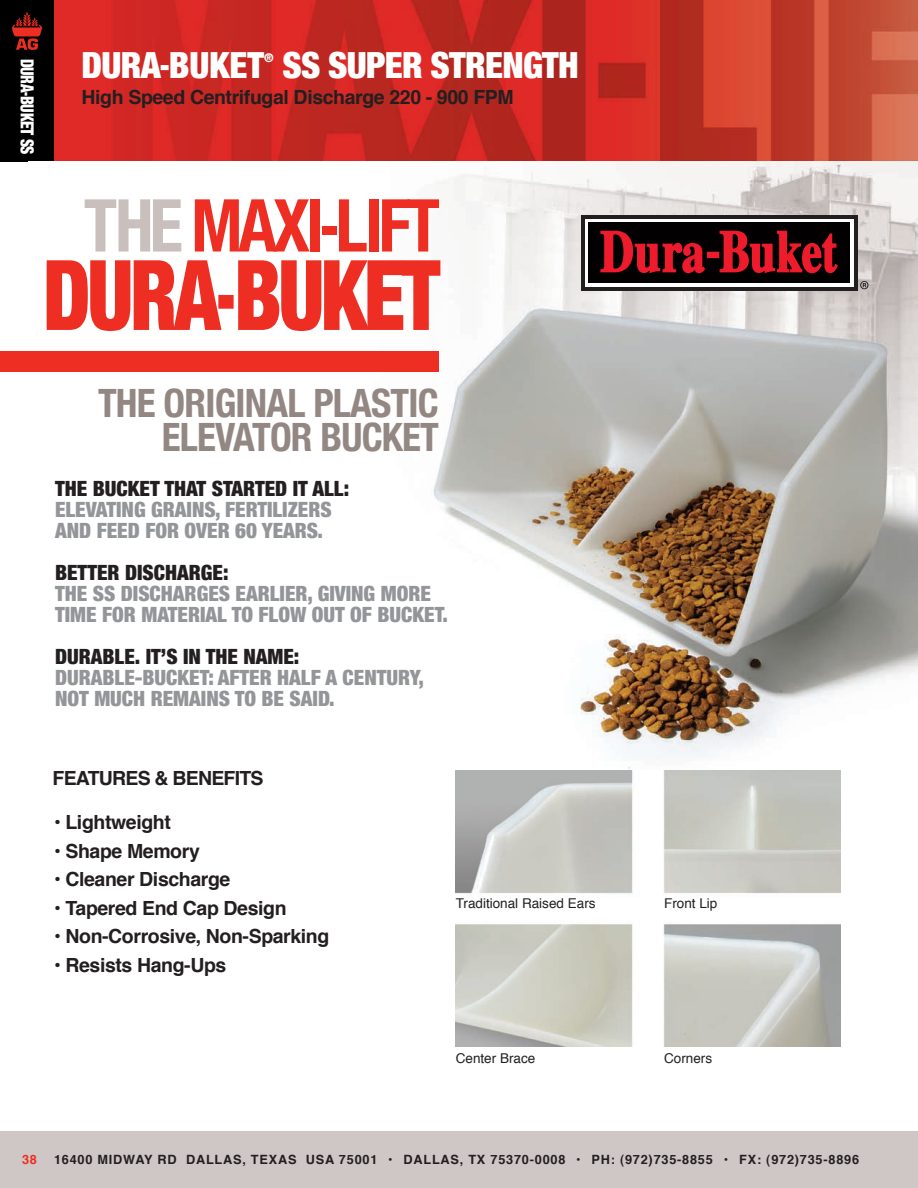
<style>
.page{position:relative;width:918px;height:1188px;background:#fff}
.page>*{position:absolute;margin:0;border:0;box-sizing:border-box;transform-origin:0 0}
.t1{font:900 condensed 97.5px "Helvetica Neue";letter-spacing:-.04em;color:#ee2e22;scale:.85 1}
.t2{font:700 condensed 73.05px "Helvetica Neue";letter-spacing:-.06em;color:#ee2e22;scale:.95 1}
.t3{font:700 condensed 39px/34.5px "Helvetica Neue";letter-spacing:-.02em;color:#938783;text-align:right}
.t4{font:900 condensed 36px "Helvetica Neue";letter-spacing:-.02em;color:#fff}
.t5{font:900 condensed 36px "Helvetica Neue";color:#fff}
.t6{font:900 condensed 21px/21px "Helvetica Neue";color:#939598}
.t7{font:900 condensed 21px "Helvetica Neue";color:#231f20}
.t8{font:700 19.5px "Helvetica";letter-spacing:-.02em;color:#231f20}
.t9{font:700 19.5px "Helvetica";letter-spacing:-.04em;color:#231f20}
.t10{font:900 condensed 18px "Helvetica Neue";letter-spacing:-.02em;color:#fff;scale:.85 1}
.t11{font:13.5px "Helvetica";color:#231f20}
.t12{font:700 12.75px "Helvetica";letter-spacing:.06em;color:#231f20}
.t13{font:700 12.75px "Helvetica";color:#ee2e22}
.t14{font:900 condensed 12px "Helvetica Neue";color:#fff}
.s1{color:#c9c0bd}
</style>
<div class="page">
<div style="left:0;top:1132px;width:918px;height:56px;background:#cec7c5"></div>
<img style="left:54px;top:0;width:864px;height:162px">
<div style="left:0;top:0;width:54px;height:162px;background:#000001"></div>
<img style="left:28px;top:162px;width:890px;height:648px">
<svg style="left:12px;top:11px;width:30px;height:39px"></svg>
<div style="left:0;top:352px;width:438px;height:20px;background:#ee2e22"></div>
<div style="left:581px;top:215px;width:276px;height:75px;background:#231f20"></div>
<div style="left:585px;top:219px;width:269px;height:67px;background:#fff"></div>
<div style="left:588px;top:222px;width:262px;height:61px;background:#020000"></div>
<svg style="left:860px;top:281px;width:8px;height:8px"></svg>
<svg style="left:600px;top:230px;width:105px;height:44px"></svg>
<div style="left:707px;top:252px;width:12px;height:6px;border:2px solid #ee1b2c"></div>
<svg style="left:719px;top:230px;width:119px;height:44px"></svg>
<img style="left:456px;top:770px;width:385px;height:276px">
<p class="t10" style="left:38px;top:59px;width:114px;rotate:90deg">DURA-BUKET SS</p>
<h3 class="t5" style="left:82px;top:43px;width:184px">DURA-BUKET</h3>
<p class="t14" style="left:264px;top:50px;width:11px">®</p>
<h3 class="t4" style="left:282px;top:43px;width:298px">SS SUPER STRENGTH</h3>
<p class="t8" style="left:82px;top:82px;width:434px">High Speed Centrifugal Discharge 220 - 900 FPM</p>
<h2 class="t2" style="left:84px;top:181px;width:376px"><span class="s1">THE</span> MAXI-LIFT</h2>
<h1 class="t1" style="left:43px;top:235px;width:469px">DURA-BUKET</h1>
<h3 class="t3" style="left:98px;top:385px;width:342px">THE ORIGINAL PLASTIC<br>ELEVATOR BUCKET</h3>
<p class="t7" style="left:55px;top:475px;width:296px">THE BUCKET THAT STARTED IT ALL:</p>
<p class="t6" style="left:55px;top:498px;width:278px">ELEVATING GRAINS, FERTILIZERS<br>AND FEED FOR OVER 60 YEARS.</p>
<p class="t7" style="left:55px;top:559px;width:175px">BETTER DISCHARGE:</p>
<p class="t6" style="left:55px;top:582px;width:394px">THE SS DISCHARGES EARLIER, GIVING MORE<br>TIME FOR MATERIAL TO FLOW OUT OF BUCKET.</p>
<p class="t7" style="left:55px;top:643px;width:246px">DURABLE. IT’S IN THE NAME:</p>
<p class="t6" style="left:55px;top:666px;width:370px">DURABLE-BUCKET: AFTER HALF A CENTURY,<br>NOT MUCH REMAINS TO BE SAID.</p>
<p class="t9" style="left:53px;top:762px;width:212px">FEATURES &amp; BENEFITS</p>
<p class="t8" style="left:54px;top:807px;width:118px">• Lightweight</p>
<p class="t8" style="left:54px;top:835px;width:147px">• Shape Memory</p>
<p class="t8" style="left:54px;top:864px;width:178px">• Cleaner Discharge</p>
<p class="t8" style="left:54px;top:892px;width:234px">• Tapered End Cap Design</p>
<p class="t8" style="left:54px;top:921px;width:277px">• Non-Corrosive, Non-Sparking</p>
<p class="t8" style="left:54px;top:949px;width:174px">• Resists Hang-Ups</p>
<p class="t11" style="left:456px;top:893px;width:141px">Traditional Raised Ears</p>
<p class="t11" style="left:456px;top:1047px;width:81px">Center Brace</p>
<p class="t11" style="left:664px;top:893px;width:55px">Front Lip</p>
<p class="t11" style="left:664px;top:1047px;width:50px">Corners</p>
<p class="t13" style="left:22px;top:1149px;width:16px">38</p>
<p class="t12" style="left:54px;top:1149px;width:807px">16400 MIDWAY RD DALLAS, TEXAS USA 75001 • DALLAS, TX 75370-0008 • PH: (972)735-8855 • FX: (972)735-8896</p>
</div>
